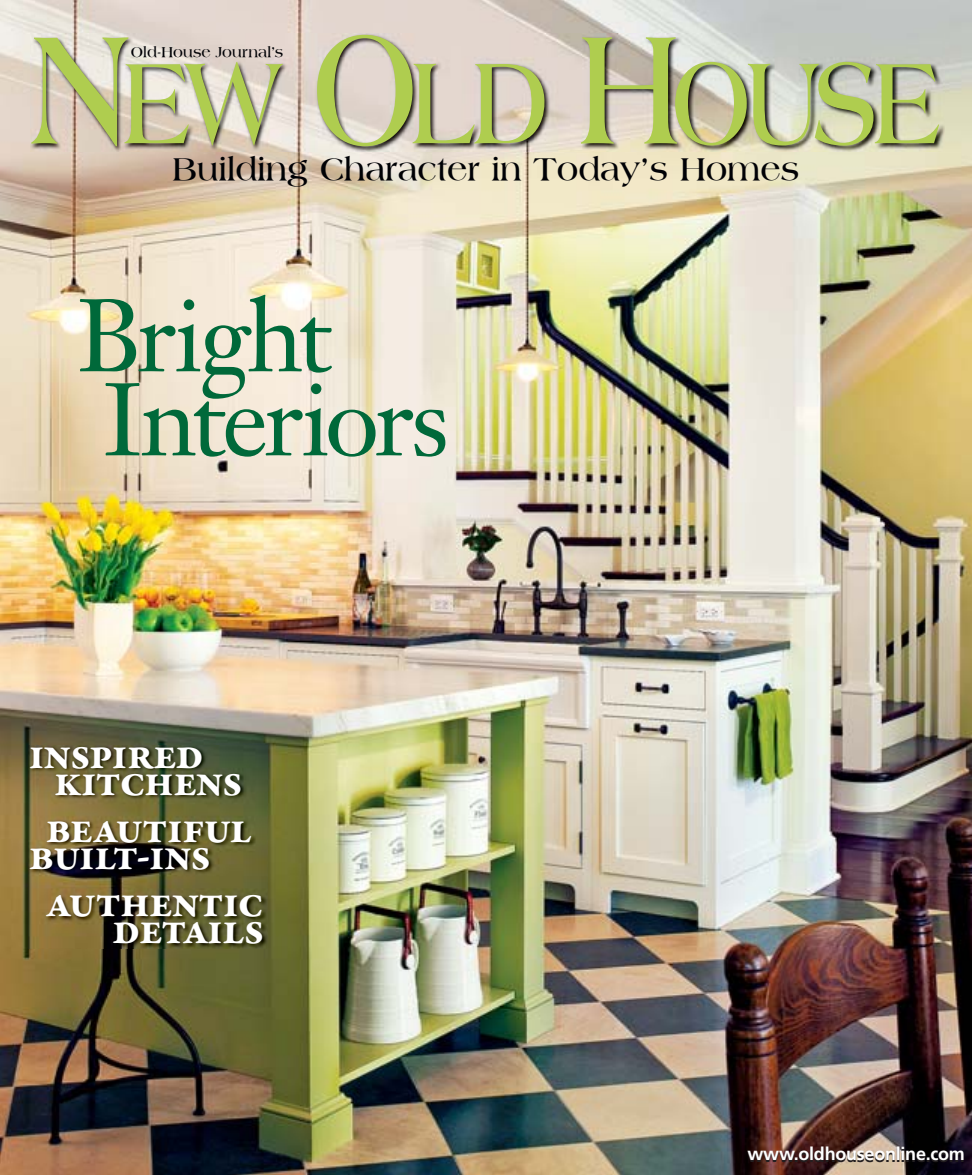
<style>
.page{position:relative;width:972px;height:1175px;background:#fff}
.page>*{position:absolute;margin:0;border:0;box-sizing:border-box;transform-origin:0 0}
.t1{font:121.8px "Americana Bold BT";letter-spacing:-.055em;color:#afcd4f;scale:.8 1}
.t2{font:101.25px/84px "Janson Text";letter-spacing:-.045em;color:#00693a}
.t3{font:700 45px/47.2px "Garamond Premr Pro";letter-spacing:-.025em;color:#fff}
.t4{font:33px "Americana Bold BT";color:#000105}
.t5{font:700 18px "Frutiger";letter-spacing:-.015em;color:#fff}
.t6{font:15px "Americana Bold BT";letter-spacing:.005em;color:#000105}
.s1{font-size:162.45px}
</style>
<div class="page">
<img style="left:0;top:0;width:972px;height:1174px">
<img style="left:30px;top:34px;width:914px;height:118px">
<img style="left:28px;top:745px;width:239px;height:204px">
<h1 class="t1" style="left:31px;top:28px;width:1138px"><span class="s1">N</span>EW <span class="s1">O</span>LD <span class="s1">H</span>OUSE</h1>
<p class="t4" style="left:173px;top:149px;width:628px">Building Character in Today’s Homes</p>
<p class="t6" style="left:131px;top:42px;width:154px">Old-House Journal’s</p>
<h2 class="t2" style="left:76px;top:304px;width:374px">Bright<br>Interiors</h2>
<p class="t3" style="left:29px;top:728px;width:177px">inspired</p>
<p class="t3" style="left:46px;top:755px;width:208px">kitchens beautiful</p>
<p class="t3" style="left:46px;top:829px;width:220px;text-indent:-17px">built-ins authentic</p>
<p class="t3" style="left:113px;top:904px;width:154px">details</p>
<p class="t5" style="left:748px;top:1146px;width:219px">www.oldhouseonline.com</p>
</div>
